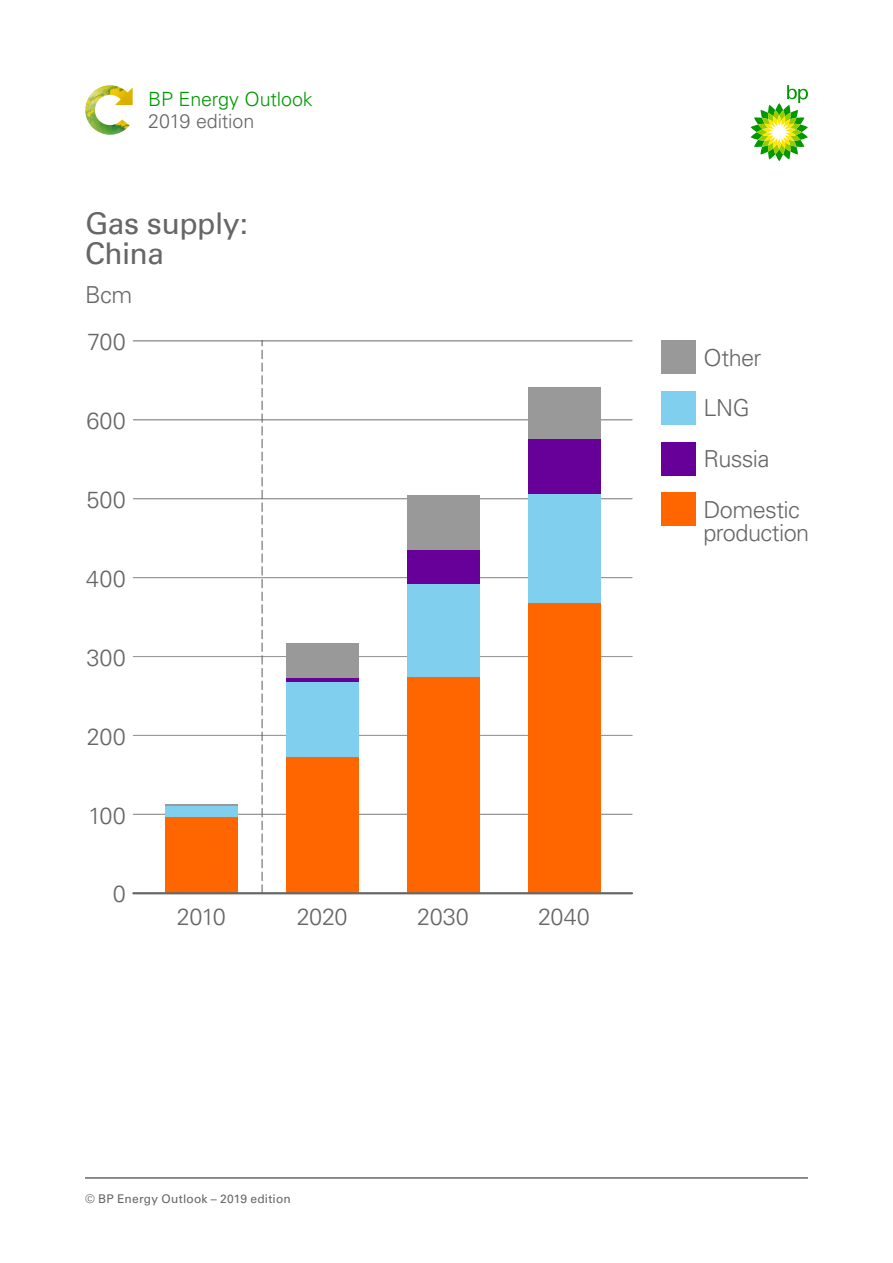
<style>
.page{position:relative;width:893px;height:1263px;background:#fff}
.page>*{position:absolute;margin:0;border:0;box-sizing:border-box;transform-origin:0 0}
.t1{font:30px/30px "Universfor BP";letter-spacing:-.015em;color:#666}
.t2{font:300 23.55px/50.6px "Universfor BP";letter-spacing:-.025em;color:#666}
.t3{font:300 19.65px "Universfor BP";letter-spacing:-.01em;color:#090}
.t4{font:300 19.65px "Universfor BP";letter-spacing:-.01em;color:#666}
.t5{font:12px "Universfor BP";letter-spacing:.015em;color:#666}
</style>
<div class="page">
<svg style="left:750px;top:85px;width:58px;height:76px"></svg>
<hr style="left:85px;top:1177px;width:723px;height:2px;background:#666">
<img style="left:85px;top:85px;width:48px;height:50px">
<div style="left:661px;top:340px;width:35px;height:34px;background:#999"></div>
<div style="left:661px;top:391px;width:35px;height:34px;background:#80cfef"></div>
<div style="left:661px;top:442px;width:35px;height:33px;background:#609"></div>
<div style="left:661px;top:492px;width:35px;height:34px;background:#f60"></div>
<hr style="left:133px;top:814px;width:499px;height:1px;background:#999">
<hr style="left:133px;top:735px;width:499px;height:1px;background:#999">
<hr style="left:133px;top:656px;width:499px;height:1px;background:#999">
<hr style="left:133px;top:577px;width:499px;height:1px;background:#999">
<hr style="left:133px;top:498px;width:499px;height:1px;background:#999">
<hr style="left:133px;top:419px;width:499px;height:1px;background:#999">
<hr style="left:133px;top:340px;width:499px;height:1px;background:#999">
<hr style="left:165px;top:804px;width:73px;height:2px;background:#999">
<div style="left:286px;top:643px;width:72px;height:35px;background:#999"></div>
<div style="left:407px;top:496px;width:72px;height:55px;background:#999"></div>
<div style="left:528px;top:387px;width:72px;height:52px;background:#999"></div>
<hr style="left:286px;top:678px;width:72px;height:4px;background:#609">
<div style="left:407px;top:551px;width:72px;height:33px;background:#609"></div>
<div style="left:528px;top:439px;width:72px;height:55px;background:#609"></div>
<div style="left:165px;top:806px;width:73px;height:11px;background:#80cfef"></div>
<div style="left:286px;top:682px;width:72px;height:76px;background:#80cfef"></div>
<div style="left:407px;top:584px;width:72px;height:93px;background:#80cfef"></div>
<div style="left:528px;top:494px;width:72px;height:109px;background:#80cfef"></div>
<div style="left:165px;top:817px;width:73px;height:76px;background:#f60"></div>
<div style="left:286px;top:758px;width:72px;height:135px;background:#f60"></div>
<div style="left:407px;top:677px;width:72px;height:216px;background:#f60"></div>
<div style="left:528px;top:603px;width:72px;height:290px;background:#f60"></div>
<hr style="left:133px;top:892px;width:499px;height:2px;background:#666">
<svg style="left:262px;top:340px;width:1px;height:552px"></svg>
<p class="t3" style="left:148px;top:87px;width:166px">BP Energy Outlook</p>
<p class="t4" style="left:148px;top:109px;width:108px">2019 edition</p>
<p class="t1" style="left:85px;top:209px;width:164px">Gas supply:<br>China</p>
<p class="t2" style="left:85px;top:269px;width:49px">Bcm</p>
<p class="t2" style="left:87px;top:317px;width:40px">700</p>
<p class="t2" style="left:86px;top:396px;width:41px">600</p>
<p class="t2" style="left:86px;top:475px;width:41px">500</p>
<p class="t2" style="left:86px;top:553px;width:41px">400</p>
<p class="t2" style="left:86px;top:632px;width:41px">300</p>
<p class="t2" style="left:87px;top:711px;width:40px">200</p>
<p class="t2" style="left:88px;top:790px;width:39px">100</p>
<p class="t2" style="left:113px;top:868px;width:15px">0</p>
<p class="t2" style="left:177px;top:892px;width:50px">2010</p>
<p class="t2" style="left:297px;top:892px;width:52px">2020</p>
<p class="t2" style="left:417px;top:892px;width:53px">2030</p>
<p class="t2" style="left:538px;top:892px;width:54px">2040</p>
<p class="t5" style="left:85px;top:1191px;width:207px">© BP Energy Outlook – 2019 edition</p>
<p class="t2" style="left:703px;top:332px;width:98px">Other<br>LNG<br>Russia<br>Domestic</p>
<p class="t2" style="left:703px;top:507px;width:107px">production</p>
</div>
